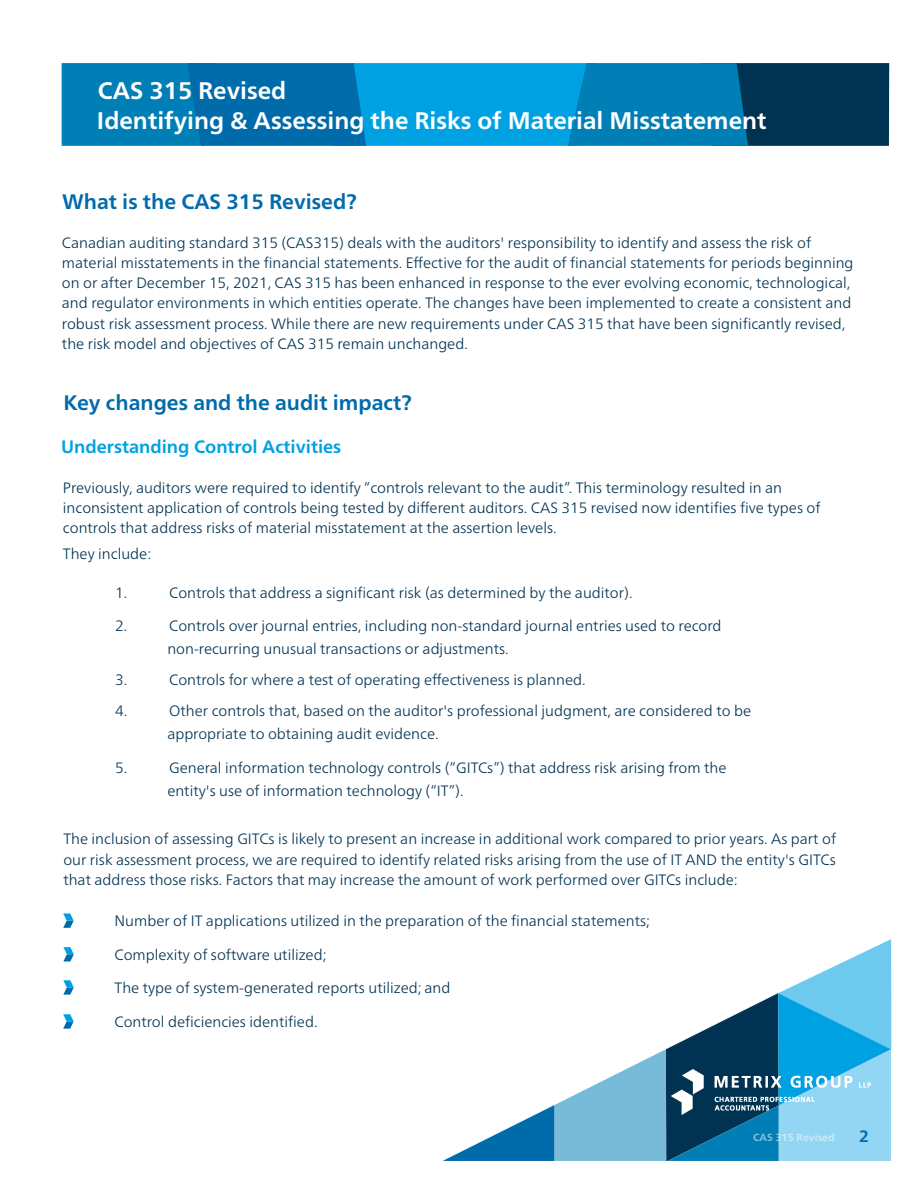
<style>
.page{position:relative;width:918px;height:1188px;background:#fff}
.page>*{position:absolute;margin:0;border:0;box-sizing:border-box;transform-origin:0 0}
.t1{font:700 24px "Frutiger Neue LTW1 G";color:#fff}
.t2{font:700 21px "Frutiger Neue LTW1 G";color:#006baa}
.t3{font:700 18px "Frutiger Neue LTW1 G";color:#00a1e3}
.t4{font:700 16.5px "Frutiger Neue LTW1 G";color:#006baa}
.t5{font:300 15px/20.2px "Frutiger Neue LTW1 G";color:#003252}
.t6{font:700 10.35px "Frutiger Neue LTW1 G";color:rgb(255 255 255/.53)}
</style>
<div class="page">
<svg style="left:443px;top:939px;width:448px;height:222px"></svg>
<img style="left:671px;top:1070px;width:200px;height:44px">
<svg style="left:62px;top:63px;width:827px;height:83px;background:#0076ad"></svg>
<svg style="left:63px;top:913px;width:11px;height:15px"></svg>
<svg style="left:63px;top:947px;width:11px;height:15px"></svg>
<svg style="left:63px;top:980px;width:11px;height:15px"></svg>
<svg style="left:63px;top:1014px;width:11px;height:15px"></svg>
<h1 class="t1" style="left:98px;top:80px;width:190px">CAS 315 Revised</h1>
<h1 class="t1" style="left:97px;top:111px;width:671px">Identifying &amp; Assessing the Risks of Material Misstatement</h1>
<h2 class="t2" style="left:62px;top:193px;width:296px">What is the CAS 315 Revised?</h2>
<p class="t5" style="left:62px;top:234px;width:793px">Canadian auditing standard 315 (CAS315) deals with the auditors' responsibility to identify and assess the risk of material misstatements in the financial statements. Effective for the audit of financial statements for periods beginning on or after December 15, 2021, CAS 315 has been enhanced in response to the ever evolving economic, technological, and regulator environments in which entities operate. The changes have been implemented to create a consistent and robust risk assessment process. While there are new requirements under CAS 315 that have been significantly revised, the risk model and objectives of CAS 315 remain unchanged.</p>
<h2 class="t2" style="left:63px;top:394px;width:350px">Key changes and the audit impact?</h2>
<p class="t3" style="left:61px;top:439px;width:282px">Understanding Control Activities</p>
<p class="t5" style="left:63px;top:479px;width:759px">Previously, auditors were required to identify “controls relevant to the audit”. This terminology resulted in an inconsistent application of controls being tested by different auditors. CAS 315 revised now identifies five types of controls that address risks of material misstatement at the assertion levels.</p>
<p class="t5" style="left:63px;top:545px;width:90px">They include:</p>
<p class="t5" style="left:115px;top:584px;width:14px">1.</p>
<p class="t5" style="left:169px;top:584px;width:465px">Controls that address a significant risk (as determined by the auditor).</p>
<p class="t5" style="left:115px;top:617px;width:14px">2.</p>
<p class="t5" style="left:167px;top:616px;width:556px;line-height:22.6px">Controls over journal entries, including non-standard journal entries used to record non-recurring unusual transactions or adjustments.</p>
<p class="t5" style="left:115px;top:671px;width:14px">3.</p>
<p class="t5" style="left:169px;top:671px;width:418px">Controls for where a test of operating effectiveness is planned.</p>
<p class="t5" style="left:115px;top:702px;width:14px">4.</p>
<p class="t5" style="left:167px;top:701px;width:585px;line-height:22.6px">Other controls that, based on the auditor's professional judgment, are considered to be appropriate to obtaining audit evidence.</p>
<p class="t5" style="left:115px;top:759px;width:14px">5.</p>
<p class="t5" style="left:167px;top:758px;width:561px;line-height:22.6px">General information technology controls (“GITCs”) that address risk arising from the entity's use of information technology (“IT”).</p>
<p class="t5" style="left:63px;top:830px;width:774px;text-align:justify">The inclusion of assessing GITCs is likely to present an increase in additional work compared to prior years. As part of our risk assessment process, we are required to identify related risks arising from the use of IT AND the entity's GITCs that address those risks. Factors that may increase the amount of work performed over GITCs include:</p>
<p class="t5" style="left:115px;top:912px;width:537px">Number of IT applications utilized in the preparation of the financial statements;</p>
<p class="t5" style="left:115px;top:946px;width:214px">Complexity of software utilized;</p>
<p class="t5" style="left:115px;top:979px;width:337px">The type of system-generated reports utilized; and</p>
<p class="t5" style="left:115px;top:1013px;width:204px">Control deficiencies identified.</p>
<p class="t6" style="left:753px;top:1133px;width:83px">CAS 315 Revised</p>
<p class="t4" style="left:859px;top:1129px;width:11px">2</p>
</div>
